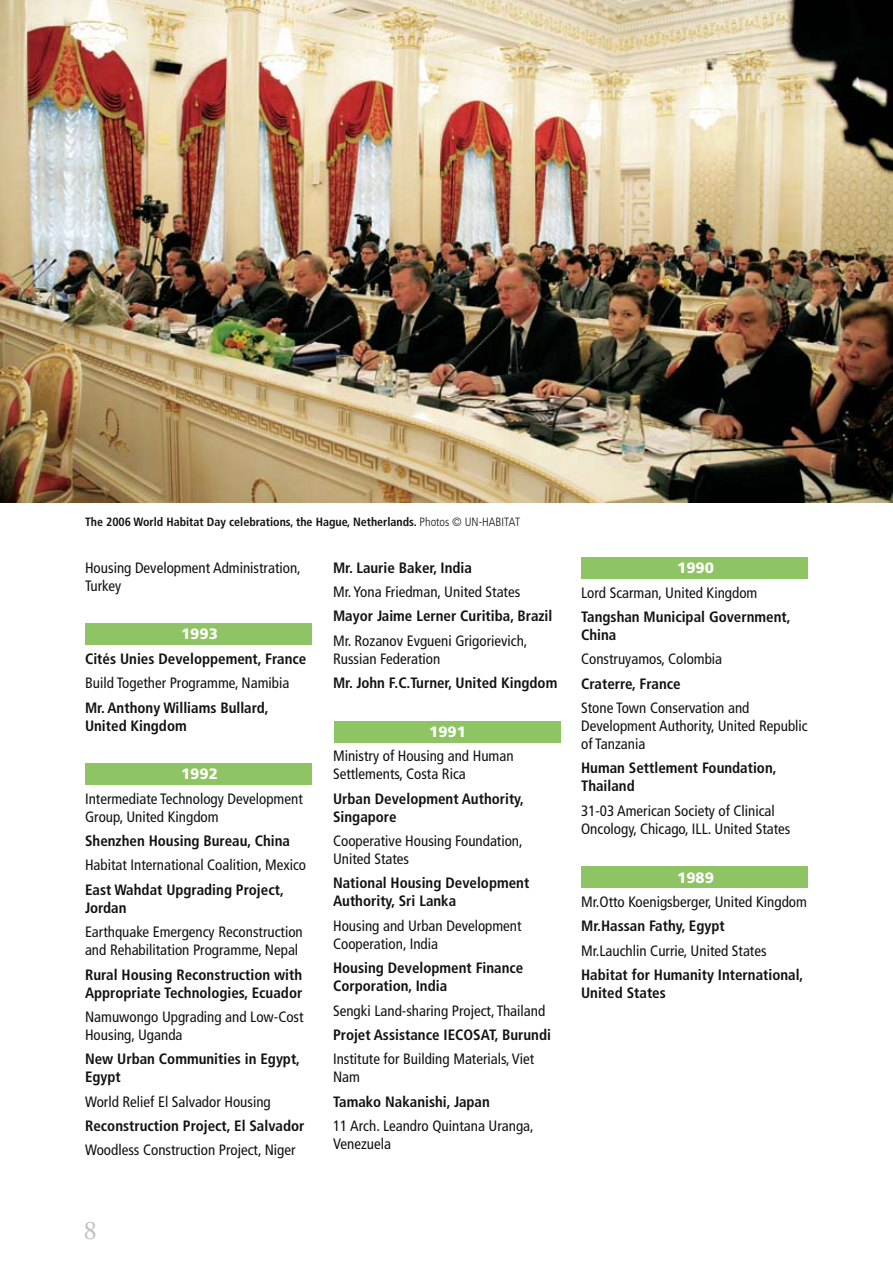
<style>
.page{position:relative;width:893px;height:1263px;background:#fff}
.page>*{position:absolute;margin:0;border:0;box-sizing:border-box;transform-origin:0 0}
.t1{font:27px "Adobe Garamond Pro";color:#bdc0bf}
.t2{font:condensed 15px/18px "Frutiger";color:#121212}
.t3{font:700 condensed 15px/18px "Frutiger";color:#121212}
.t4{font:900 15px "Frutiger";color:#fff}
.t5{font:700 condensed 12px "Frutiger";color:#121212}
.s1{font-weight:300}
</style>
<div class="page">
<div style="left:85px;top:623px;width:227px;height:22px;background:#8ec463"></div>
<div style="left:581px;top:557px;width:227px;height:22px;background:#8ec463"></div>
<div style="left:85px;top:763px;width:227px;height:21px;background:#8ec463"></div>
<div style="left:334px;top:721px;width:227px;height:21px;background:#8ec463"></div>
<div style="left:581px;top:866px;width:227px;height:22px;background:#8ec463"></div>
<img style="left:0;top:0;width:893px;height:502px">
<p class="t5" style="left:85px;top:514px;width:437px">The 2006 World Habitat Day celebrations, the Hague, Netherlands. <span class="s1">Photos © UN-HABITAT</span></p>
<p class="t2" style="left:85px;top:558px;width:217px">Housing Development Administration,<br>Turkey</p>
<p class="t4" style="left:181px;top:625px;width:38px">1993</p>
<p class="t3" style="left:85px;top:650px;width:223px">Cités Unies Developpement, France</p>
<p class="t2" style="left:85px;top:674px;width:206px">Build Together Programme, Namibia</p>
<p class="t3" style="left:85px;top:698px;width:185px">Mr. Anthony Williams Bullard,<br>United Kingdom</p>
<p class="t4" style="left:181px;top:765px;width:38px">1992</p>
<p class="t2" style="left:85px;top:789px;width:219px">Intermediate Technology Development<br>Group, United Kingdom</p>
<p class="t3" style="left:85px;top:832px;width:206px">Shenzhen Housing Bureau, China</p>
<p class="t2" style="left:85px;top:856px;width:223px">Habitat International Coalition, Mexico</p>
<p class="t3" style="left:85px;top:881px;width:200px">East Wahdat Upgrading Project,<br>Jordan</p>
<p class="t2" style="left:85px;top:923px;width:219px">Earthquake Emergency Reconstruction and Rehabilitation Programme, Nepal</p>
<p class="t3" style="left:85px;top:965px;width:219px">Rural Housing Reconstruction with<br>Appropriate Technologies, Ecuador</p>
<p class="t2" style="left:85px;top:1008px;width:220px">Namuwongo Upgrading and Low-Cost<br>Housing, Uganda</p>
<p class="t3" style="left:85px;top:1050px;width:217px">New Urban Communities in Egypt,<br>Egypt</p>
<p class="t2" style="left:85px;top:1092px;width:187px">World Relief El Salvador Housing</p>
<p class="t3" style="left:85px;top:1117px;width:221px">Reconstruction Project, El Salvador</p>
<p class="t2" style="left:85px;top:1141px;width:212px">Woodless Construction Project, Niger</p>
<p class="t3" style="left:333px;top:558px;width:140px">Mr. Laurie Baker, India</p>
<p class="t2" style="left:333px;top:583px;width:189px">Mr. Yona Friedman, United States</p>
<p class="t3" style="left:333px;top:607px;width:221px">Mayor Jaime Lerner Curitiba, Brazil</p>
<p class="t2" style="left:333px;top:632px;width:196px">Mr. Rozanov Evgueni Grigorievich,<br>Russian Federation</p>
<p class="t3" style="left:333px;top:674px;width:226px">Mr. John F.C.Turner, United Kingdom</p>
<p class="t4" style="left:429px;top:722px;width:38px">1991</p>
<p class="t2" style="left:333px;top:747px;width:182px">Ministry of Housing and Human<br>Settlements, Costa Rica</p>
<p class="t3" style="left:333px;top:789px;width:192px">Urban Development Authority,<br>Singapore</p>
<p class="t2" style="left:333px;top:832px;width:191px">Cooperative Housing Foundation,<br>United States</p>
<p class="t3" style="left:333px;top:874px;width:198px">National Housing Development<br>Authority, Sri Lanka</p>
<p class="t2" style="left:333px;top:917px;width:190px">Housing and Urban Development<br>Cooperation, India</p>
<p class="t3" style="left:333px;top:959px;width:192px">Housing Development Finance<br>Corporation, India</p>
<p class="t2" style="left:333px;top:1001px;width:214px">Sengki Land-sharing Project, Thailand</p>
<p class="t3" style="left:333px;top:1026px;width:219px">Projet Assistance IECOSAT, Burundi</p>
<p class="t2" style="left:333px;top:1050px;width:203px">Institute for Building Materials, Viet<br>Nam</p>
<p class="t3" style="left:333px;top:1092px;width:158px">Tamako Nakanishi, Japan</p>
<p class="t2" style="left:333px;top:1117px;width:202px">11 Arch. Leandro Quintana Uranga,<br>Venezuela</p>
<p class="t4" style="left:677px;top:559px;width:38px">1990</p>
<p class="t2" style="left:581px;top:583px;width:178px">Lord Scarman, United Kingdom</p>
<p class="t3" style="left:581px;top:608px;width:211px">Tangshan Municipal Government,<br>China</p>
<p class="t2" style="left:581px;top:650px;width:143px">Construyamos, Colombia</p>
<p class="t3" style="left:581px;top:674px;width:101px">Craterre, France</p>
<p class="t2" style="left:581px;top:699px;width:228px">Stone Town Conservation and<br>Development Authority, United Republic of Tanzania</p>
<p class="t3" style="left:581px;top:759px;width:197px">Human Settlement Foundation,<br>Thailand</p>
<p class="t2" style="left:581px;top:802px;width:211px">31-03 American Society of Clinical<br>Oncology, Chicago, ILL. United States</p>
<p class="t4" style="left:677px;top:868px;width:38px">1989</p>
<p class="t2" style="left:581px;top:893px;width:227px">Mr.Otto Koenigsberger, United Kingdom</p>
<p class="t3" style="left:581px;top:917px;width:145px">Mr.Hassan Fathy, Egypt</p>
<p class="t2" style="left:581px;top:942px;width:187px">Mr.Lauchlin Currie, United States</p>
<p class="t3" style="left:581px;top:966px;width:224px">Habitat for Humanity International,<br>United States</p>
<h1 class="t1" style="left:84px;top:1214px;width:15px">8</h1>
</div>
